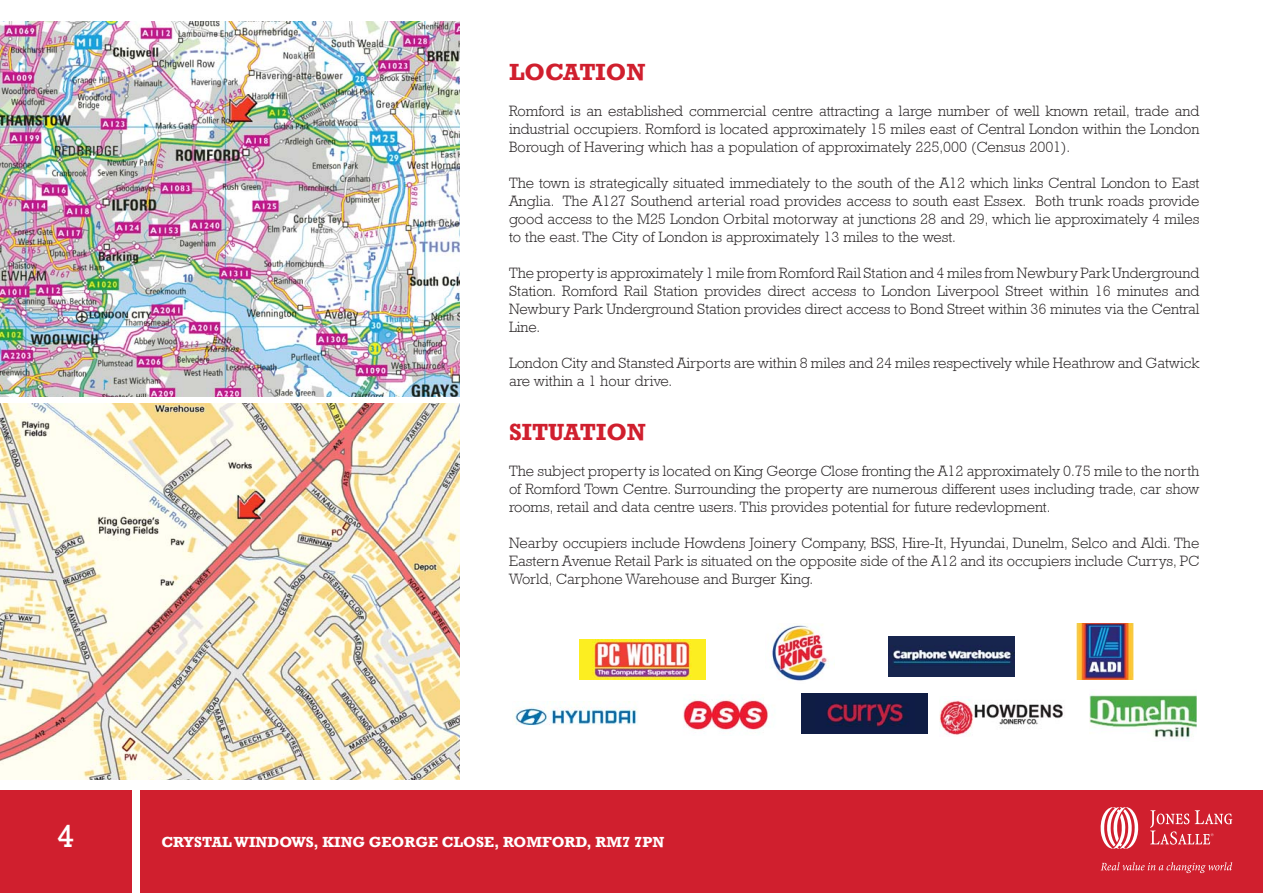
<style>
.page{position:relative;width:1263px;height:893px;background:#fff}
.page>*{position:absolute;margin:0;border:0;box-sizing:border-box;transform-origin:0 0}
.t1{font:33px "Rockwell";color:#fff}
.t2{font:700 24px "Rockwell";color:#d01f2e}
.t3{font:300 15px/18px "Rockwell";color:#231f20;text-align:justify}
.t4{font:700 15px "Rockwell";color:#fff}
</style>
<div class="page">
<img style="left:0;top:21px;width:459px;height:376px">
<img style="left:0;top:404px;width:459px;height:376px">
<img style="left:940px;top:696px;width:123px;height:39px">
<img style="left:514px;top:702px;width:123px;height:24px">
<div style="left:801px;top:693px;width:126px;height:41px;background:#0f1d44"></div>
<img style="left:826px;top:703px;width:78px;height:24px">
<div style="left:579px;top:639px;width:126px;height:40px;background:#fcee21"></div>
<img style="left:593px;top:639px;width:98px;height:40px">
<div style="left:888px;top:636px;width:127px;height:41px;background:#17254e"></div>
<img style="left:892px;top:650px;width:123px;height:15px">
<img style="left:772px;top:624px;width:57px;height:57px">
<img style="left:683px;top:696px;width:85px;height:34px">
<img style="left:1077px;top:623px;width:56px;height:57px">
<img style="left:1089px;top:694px;width:108px;height:44px">
<div style="left:140px;top:791px;width:1123px;height:102px;background:#d01f2e"></div>
<div style="left:0;top:791px;width:132px;height:102px;background:#d01f2e"></div>
<svg style="left:1100px;top:807px;width:39px;height:42px"></svg>
<svg style="left:1150px;top:810px;width:82px;height:35px"></svg>
<svg style="left:1101px;top:862px;width:131px;height:11px"></svg>
<h2 class="t2" style="left:509px;top:58px;width:138px">LOCATION</h2>
<p class="t3" style="left:509px;top:102px;width:692px">Romford is an established commercial centre attracting a large number of well known retail, trade and industrial occupiers. Romford is located approximately 15 miles east of Central London within the London Borough of Havering which has a population of approximately 225,000 (Census 2001).</p>
<p class="t3" style="left:509px;top:174px;width:692px">The town is strategically situated immediately to the south of the A12 which links Central London to East Anglia. The A127 Southend arterial road provides access to south east Essex. Both trunk roads provide good access to the M25 London Orbital motorway at junctions 28 and 29, which lie approximately 4 miles to the east. The City of London is approximately 13 miles to the west.</p>
<p class="t3" style="left:509px;top:264px;width:692px">The property is approximately 1 mile from Romford Rail Station and 4 miles from Newbury Park Underground Station. Romford Rail Station provides direct access to London Liverpool Street within 16 minutes and Newbury Park Underground Station provides direct access to Bond Street within 36 minutes via the Central Line.</p>
<p class="t3" style="left:509px;top:354px;width:692px">London City and Stansted Airports are within 8 miles and 24 miles respectively while Heathrow and Gatwick are within a 1 hour drive.</p>
<h2 class="t2" style="left:509px;top:418px;width:138px">SITUATION</h2>
<p class="t3" style="left:509px;top:462px;width:692px">The subject property is located on King George Close fronting the A12 approximately 0.75 mile to the north of Romford Town Centre. Surrounding the property are numerous different uses including trade, car show rooms, retail and data centre users. This provides potential for future redevlopment.</p>
<p class="t3" style="left:509px;top:534px;width:692px">Nearby occupiers include Howdens Joinery Company, BSS, Hire-It, Hyundai, Dunelm, Selco and Aldi. The Eastern Avenue Retail Park is situated on the opposite side of the A12 and its occupiers include Currys, PC World, Carphone Warehouse and Burger King.</p>
<h1 class="t1" style="left:57px;top:816px;width:19px">4</h1>
<p class="t4" style="left:162px;top:833px;width:504px">CRYSTAL WINDOWS, KING GEORGE CLOSE, ROMFORD, RM7 7PN</p>
</div>
